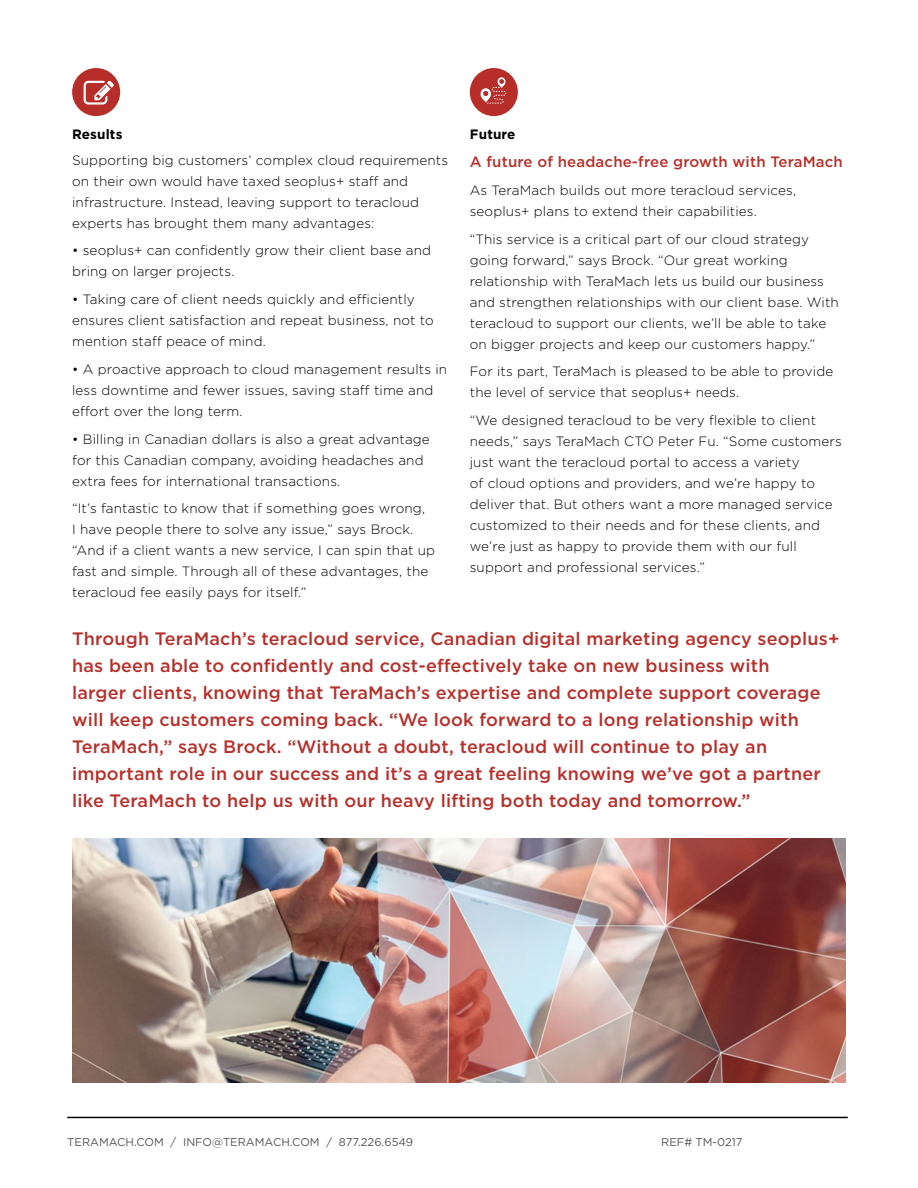
<style>
.page{position:relative;width:918px;height:1188px;background:#fff}
.page>*{position:absolute;margin:0;border:0;box-sizing:border-box;transform-origin:0 0}
.t1{font:500 18px/27px "Gotham";letter-spacing:.01em;color:#b7312c}
.t2{font:500 15px "Gotham";letter-spacing:.01em;color:#b7312c}
.t3{font:300 13.5px/21px "Gotham";letter-spacing:.01em;color:#000}
.t4{font:700 13.5px "Gotham";letter-spacing:.01em;color:#000}
.t5{font:11.25px "Gotham";color:#54555a}
</style>
<div class="page">
<hr style="left:67px;top:1117px;width:781px;height:1px;background:#000">
<div style="left:72px;top:68px;width:48px;height:48px;background:#b72d2a;border-radius:50%"></div>
<svg style="left:84px;top:81px;width:30px;height:24px"></svg>
<div style="left:470px;top:68px;width:48px;height:48px;background:#b72d2a;border-radius:50%"></div>
<svg style="left:480px;top:77px;width:26px;height:27px"></svg>
<img style="left:72px;top:838px;width:774px;height:245px">
<p class="t4" style="left:72px;top:126px;width:52px">Results</p>
<p class="t3" style="left:72px;top:149px;width:378px">Supporting big customers’ complex cloud requirements on their own would have taxed seoplus+ staff and infrastructure. Instead, leaving support to teracloud experts has brought them many advantages:</p>
<p class="t3" style="left:72px;top:240px;width:361px">• seoplus+ can confidently grow their client base and bring on larger projects.</p>
<p class="t3" style="left:72px;top:289px;width:363px">• Taking care of client needs quickly and efficiently ensures client satisfaction and repeat business, not to mention staff peace of mind.</p>
<p class="t3" style="left:72px;top:358px;width:377px">• A proactive approach to cloud management results in less downtime and fewer issues, saving staff time and effort over the long term.</p>
<p class="t3" style="left:72px;top:428px;width:359px">• Billing in Canadian dollars is also a great advantage for this Canadian company, avoiding headaches and extra fees for international transactions.</p>
<p class="t3" style="left:72px;top:498px;width:365px">“It’s fantastic to know that if something goes wrong,<br>I have people there to solve any issue,” says Brock. “And if a client wants a new service, I can spin that up fast and simple. Through all of these advantages, the teracloud fee easily pays for itself.”</p>
<p class="t4" style="left:470px;top:126px;width:47px">Future</p>
<p class="t2" style="left:470px;top:152px;width:375px">A future of headache-free growth with TeraMach</p>
<p class="t3" style="left:470px;top:179px;width:328px">As TeraMach builds out more teracloud services, seoplus+ plans to extend their capabilities.</p>
<p class="t3" style="left:470px;top:228px;width:371px">“This service is a critical part of our cloud strategy going forward,” says Brock. “Our great working relationship with TeraMach lets us build our business and strengthen relationships with our client base. With teracloud to support our clients, we’ll be able to take on bigger projects and keep our customers happy.”</p>
<p class="t3" style="left:470px;top:361px;width:365px">For its part, TeraMach is pleased to be able to provide the level of service that seoplus+ needs.</p>
<p class="t3" style="left:470px;top:410px;width:374px">“We designed teracloud to be very flexible to client needs,” says TeraMach CTO Peter Fu. “Some customers just want the teracloud portal to access a variety<br>of cloud options and providers, and we’re happy to deliver that. But others want a more managed service customized to their needs and for these clients, and we’re just as happy to provide them with our full support and professional services.”</p>
<p class="t1" style="left:72px;top:625px;width:769px">Through TeraMach’s teracloud service, Canadian digital marketing agency seoplus+ has been able to confidently and cost-effectively take on new business with<br>larger clients, knowing that TeraMach’s expertise and complete support coverage will keep customers coming back. “We look forward to a long relationship with TeraMach,” says Brock. “Without a doubt, teracloud will continue to play an important role in our success and it’s a great feeling knowing we’ve got a partner like TeraMach to help us with our heavy lifting both today and tomorrow.”</p>
<p class="t5" style="left:67px;top:1135px;width:347px">TERAMACH.COM / INFO@TERAMACH.COM / 877.226.6549</p>
<p class="t5" style="left:661px;top:1135px;width:83px">REF# TM-0217</p>
</div>
